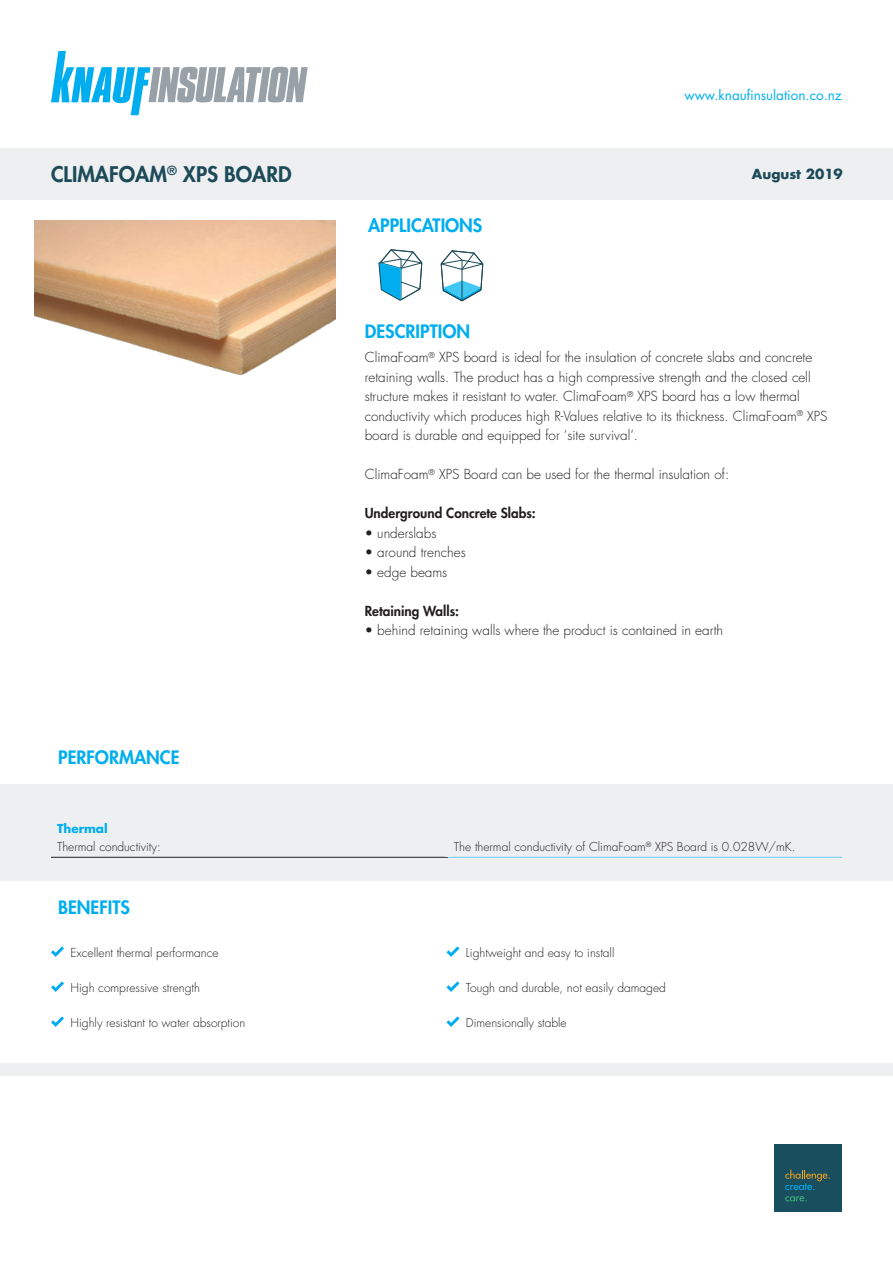
<style>
.page{position:relative;width:893px;height:1263px;background:#fff}
.page>*{position:absolute;margin:0;border:0;box-sizing:border-box;transform-origin:0 0}
.t1{font:800 21px "Futura Std";color:#1c4a58}
.t2{font:800 18px "Futura Std";color:#00aeef}
.t3{font:300 13.5px/19.5px "Futura Std";color:#231f20}
.t4{font:800 13.5px "Futura Std";color:#231f20}
.t5{font:13.5px "Futura Std";color:#00aeef}
.t6{font:700 13.5px "Futura Std";color:#1c4a58}
.t7{font:300 12px "Futura Std";color:#231f20}
.t8{font:700 12px "Futura Std";color:#00aeef}
</style>
<div class="page">
<div style="left:0;top:771px;width:893px;height:130px;background:#eeeff1"></div>
<div style="left:0;top:1064px;width:893px;height:12px;background:#eeeff1"></div>
<svg style="left:51px;top:51px;width:257px;height:64px"></svg>
<div style="left:0;top:149px;width:893px;height:51px;background:#eeeff1"></div>
<div style="left:0;top:732px;width:893px;height:51px;background:#fff"></div>
<div style="left:0;top:881px;width:893px;height:51px;background:#fff"></div>
<svg style="left:378px;top:249px;width:45px;height:52px"></svg>
<svg style="left:440px;top:250px;width:44px;height:52px"></svg>
<div style="left:774px;top:1144px;width:68px;height:68px;background:#184e5d"></div>
<svg style="left:785px;top:1170px;width:45px;height:20px"></svg>
<svg style="left:785px;top:1196px;width:22px;height:5px"></svg>
<svg style="left:51px;top:946px;width:13px;height:11px"></svg>
<svg style="left:51px;top:981px;width:13px;height:11px"></svg>
<svg style="left:51px;top:1016px;width:13px;height:11px"></svg>
<svg style="left:446px;top:946px;width:13px;height:11px"></svg>
<svg style="left:446px;top:981px;width:13px;height:11px"></svg>
<svg style="left:446px;top:1016px;width:13px;height:11px"></svg>
<hr style="left:51px;top:857px;width:397px;height:1px;background:#231f20">
<hr style="left:448px;top:857px;width:394px;height:1px;background:#6bcff6">
<img style="left:34px;top:220px;width:302px;height:155px">
<h1 class="t1" style="left:51px;top:161px;width:242px">CLIMAFOAM<sup>®</sup> XPS BOARD</h1>
<h2 class="t2" style="left:58px;top:746px;width:123px">PERFORMANCE</h2>
<p class="t5" style="left:684px;top:86px;width:159px">www.knaufinsulation.co.nz</p>
<h2 class="t2" style="left:368px;top:214px;width:116px">APPLICATIONS</h2>
<h2 class="t2" style="left:365px;top:320px;width:107px">DESCRIPTION</h2>
<p class="t6" style="left:752px;top:165px;width:92px">August 2019</p>
<p class="t3" style="left:365px;top:348px;width:464px">ClimaFoam<sup>®</sup> XPS board is ideal for the insulation of concrete slabs and concrete retaining walls. The product has a high compressive strength and the closed cell structure makes it resistant to water. ClimaFoam<sup>®</sup> XPS board has a low thermal conductivity which produces high R-Values relative to its thickness. ClimaFoam<sup>®</sup> XPS board is durable and equipped for ‘site survival’.</p>
<p class="t3" style="left:365px;top:465px;width:366px">ClimaFoam<sup>®</sup> XPS Board can be used for the thermal insulation of:</p>
<p class="t4" style="left:365px;top:505px;width:173px">Underground Concrete Slabs:</p>
<p class="t3" style="left:365px;top:523px;width:73px">• underslabs</p>
<p class="t3" style="left:365px;top:543px;width:103px">• around trenches</p>
<p class="t3" style="left:365px;top:562px;width:84px">• edge beams</p>
<p class="t4" style="left:365px;top:602px;width:96px">Retaining Walls:</p>
<p class="t3" style="left:365px;top:621px;width:360px">• behind retaining walls where the product is contained in earth</p>
<p class="t8" style="left:57px;top:820px;width:52px">Thermal</p>
<p class="t7" style="left:57px;top:840px;width:105px">Thermal conductivity:</p>
<p class="t7" style="left:454px;top:840px;width:343px">The thermal conductivity of ClimaFoam<sup>®</sup> XPS Board is 0.028W/mK.</p>
<h2 class="t2" style="left:58px;top:895px;width:73px">BENEFITS</h2>
<p class="t7" style="left:71px;top:945px;width:150px">Excellent thermal performance</p>
<p class="t7" style="left:71px;top:980px;width:131px">High compressive strength</p>
<p class="t7" style="left:71px;top:1015px;width:176px">Highly resistant to water absorption</p>
<p class="t7" style="left:466px;top:945px;width:150px">Lightweight and easy to install</p>
<p class="t7" style="left:466px;top:980px;width:201px">Tough and durable, not easily damaged</p>
<p class="t7" style="left:466px;top:1015px;width:102px">Dimensionally stable</p>
</div>
